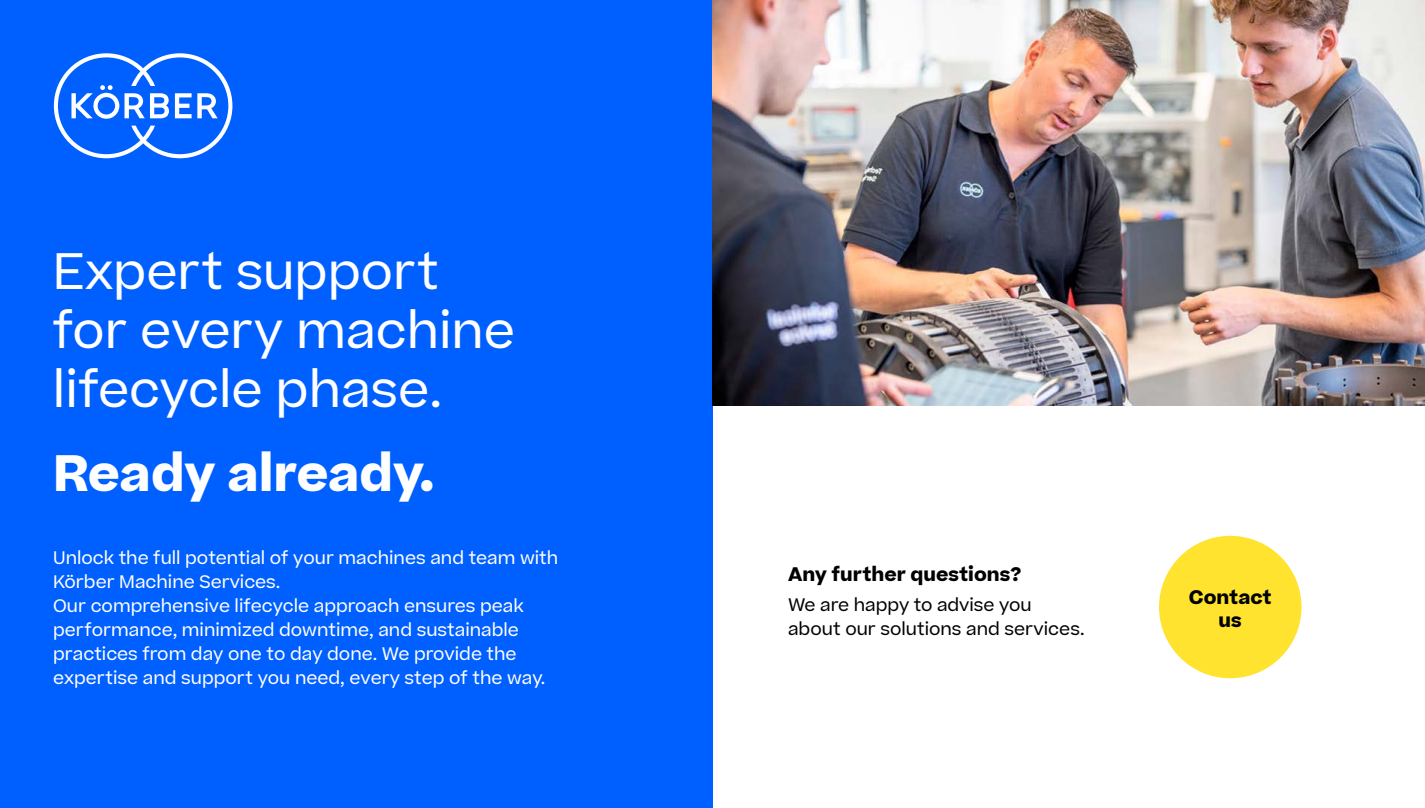
<style>
.page{position:relative;width:1425px;height:808px;background:#fff}
.page>*{position:absolute;margin:0;border:0;box-sizing:border-box;transform-origin:0 0}
.t1{font:48.75px/59.2px "Koerber";color:#fff}
.t2{font:700 48.75px "Koerber";color:#fff}
.t3{font:700 18.75px/22.5px "Koerber";color:#000;text-align:center}
.t4{font:17.25px/24px "Koerber";color:#fff}
.t5{font:17.25px/24px "Koerber";color:#000}
</style>
<div class="page">
<div style="left:0;top:0;width:712px;height:808px;background:#0060ff"></div>
<img style="left:712px;top:0;width:712px;height:405px">
<div style="left:1159px;top:536px;width:142px;height:142px;background:#ffe32e;border-radius:50%"></div>
<svg style="left:54px;top:53px;width:178px;height:105px"></svg>
<h1 class="t1" style="left:53px;top:241px;width:463px">Expert support for every machine lifecycle phase.</h1>
<h1 class="t2" style="left:53px;top:439px;width:383px">Ready already.</h1>
<p class="t4" style="left:53px;top:545px;width:506px">Unlock the full potential of your machines and team with Körber Machine Services.<br>Our comprehensive lifecycle approach ensures peak performance, minimized downtime, and sustainable practices from day one to day done. We provide the expertise and support you need, every step of the way.</p>
<p class="t3" style="left:788px;top:563px;width:235px">Any further questions?</p>
<p class="t5" style="left:788px;top:592px;width:298px">We are happy to advise you about our solutions and services.</p>
<p class="t3" style="left:1188px;top:586px;width:84px">Contact us</p>
</div>
